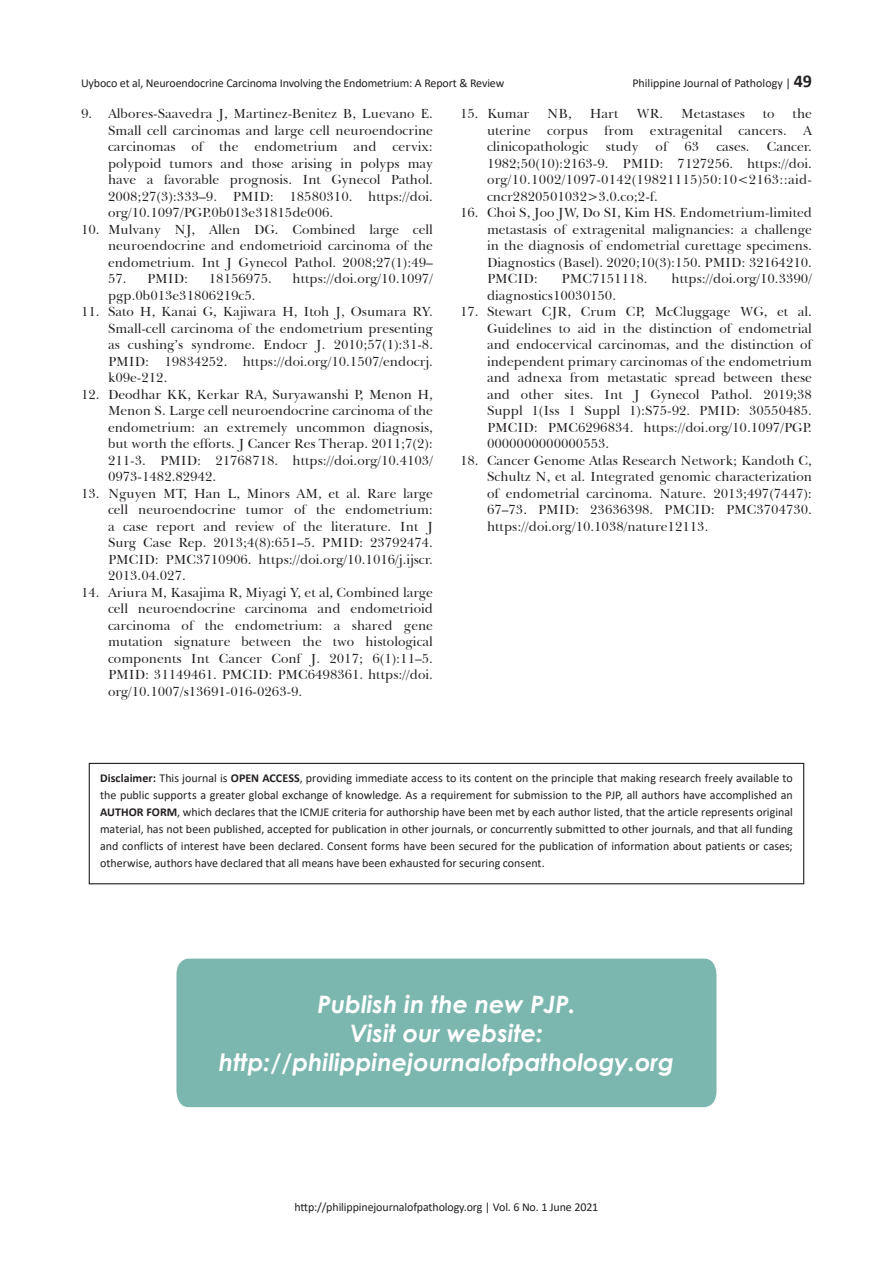
<style>
.page{position:relative;width:893px;height:1263px;background:#fff}
.page>*{position:absolute;margin:0;border:0;box-sizing:border-box;transform-origin:0 0}
.t1{font:italic 700 24px/28.8px "Century Gothic";color:#fff;text-align:center}
.t2{font:13.5px/16.5px "Baskerville BT";color:#231f20;text-align:justify}
.t3{font:12px/16.8px "Calibri";letter-spacing:-.01em;color:#231f20;text-align:justify}
.s1{font-weight:700;font-size:18px}
.s2{font-weight:700}
</style>
<div class="page">
<div style="left:89px;top:763px;width:715px;height:121px;border:1px solid #231f20"></div>
<div style="left:176px;top:959px;width:540px;height:148px;background:#7cb7af"></div>
<p class="t3" style="left:81px;top:74px;width:425px">Uyboco et al, Neuroendocrine Carcinoma Involving the Endometrium: A Report &amp; Review</p>
<p class="t3" style="left:632px;top:74px;width:181px">Philippine Journal of Pathology | <span class="s1">49</span></p>
<p class="t2" style="left:108px;top:105px;width:326px;text-indent:-27px">9. Albores-Saavedra J, Martinez-Benitez B, Luevano E.<br>Small cell carcinomas and large cell neuroendocrine carcinomas of the endometrium and cervix: polypoid tumors and those arising in polyps may have a favorable prognosis. Int Gynecol Pathol.<br>2008;27(3):333–9. PMID: 18580310. https://doi. org/10.1097/PGP.0b013e31815de006.</p>
<p class="t2" style="left:108px;top:221px;width:326px;text-indent:-27px">10. Mulvany NJ, Allen DG. Combined large cell neuroendocrine and endometrioid carcinoma of the endometrium. Int J Gynecol Pathol. 2008;27(1):49–</p>
<p class="t2" style="left:108px;top:270px;width:82px">57. PMID:</p>
<p class="t2" style="left:209px;top:270px;width:64px">18156975.</p>
<p class="t2" style="left:292px;top:270px;width:142px">https://doi.org/10.1097/</p>
<p class="t2" style="left:108px;top:287px;width:149px">pgp.0b013e31806219c5.</p>
<p class="t2" style="left:108px;top:303px;width:326px;text-indent:-27px">11. Sato H, Kanai G, Kajiwara H, Itoh J, Osumara RY.<br>Small-cell carcinoma of the endometrium presenting as cushing’s syndrome. Endocr J. 2010;57(1):31-8.<br>PMID: 19834252. https://doi.org/10.1507/endocrj. k09e-212.</p>
<p class="t2" style="left:108px;top:386px;width:326px;text-indent:-27px">12. Deodhar KK, Kerkar RA, Suryawanshi P, Menon H, Menon S. Large cell neuroendocrine carcinoma of the endometrium: an extremely uncommon diagnosis, but worth the efforts. J Cancer Res Therap. 2011;7(2):<br>211-3. PMID: 21768718. https://doi.org/10.4103/ 0973-1482.82942.</p>
<p class="t2" style="left:108px;top:485px;width:326px;text-indent:-27px">13. Nguyen MT, Han L, Minors AM, et al. Rare large cell neuroendocrine tumor of the endometrium: a case report and review of the literature. Int J Surg Case Rep. 2013;4(8):651–5. PMID: 23792474.<br>PMCID: PMC3710906. https://doi.org/10.1016/j.ijscr.<br>2013.04.027.</p>
<p class="t2" style="left:108px;top:584px;width:326px;text-indent:-27px">14. Ariura M, Kasajima R, Miyagi Y, et al, Combined large cell neuroendocrine carcinoma and endometrioid carcinoma of the endometrium: a shared gene mutation signature between the two histological components Int Cancer Conf J. 2017; 6(1):11–5.<br>PMID: 31149461. PMCID: PMC6498361. https://doi. org/10.1007/s13691-016-0263-9.</p>
<p class="t2" style="left:487px;top:105px;width:326px;text-indent:306px">the uterine corpus from extragenital cancers. A clinicopathologic</p>
<p class="t2" style="left:460px;top:105px;width:71px">15. Kumar</p>
<p class="t2" style="left:547px;top:105px;width:26px">NB,</p>
<p class="t2" style="left:590px;top:105px;width:30px">Hart</p>
<p class="t2" style="left:636px;top:105px;width:110px">WR. Metastases</p>
<p class="t2" style="left:763px;top:105px;width:13px">to</p>
<p class="t2" style="left:606px;top:138px;width:34px">study</p>
<p class="t2" style="left:656px;top:138px;width:13px">of</p>
<p class="t2" style="left:684px;top:138px;width:16px">63</p>
<p class="t2" style="left:716px;top:138px;width:35px">cases.</p>
<p class="t2" style="left:487px;top:138px;width:327px;text-indent:280px">Cancer.<br>1982;50(10):2163-9. PMID: 7127256. https://doi. org/10.1002/1097-0142(19821115)50:10&lt;2163::aid&shy;cncr2820501032&gt;3.0.co;2-f.</p>
<p class="t2" style="left:487px;top:204px;width:326px;text-indent:-27px">16. Choi S, Joo JW, Do SI, Kim HS. Endometrium-limited metastasis of extragenital malignancies: a challenge in the diagnosis of endometrial curettage specimens.<br>Diagnostics (Basel). 2020;10(3):150. PMID: 32164210.<br>PMCID:</p>
<p class="t2" style="left:562px;top:270px;width:87px">PMC7151118.</p>
<p class="t2" style="left:671px;top:270px;width:142px">https://doi.org/10.3390/</p>
<p class="t2" style="left:487px;top:287px;width:131px">diagnostics10030150.</p>
<p class="t2" style="left:487px;top:303px;width:326px;text-indent:-27px">17. Stewart CJR, Crum CP, McCluggage WG, et al.<br>Guidelines to aid in the distinction of endometrial and endocervical carcinomas, and the distinction of independent primary carcinomas of the endometrium and adnexa from metastatic spread between these and other sites. Int J Gynecol Pathol. 2019;38<br>Suppl 1(Iss 1 Suppl 1):S75-92. PMID: 30550485.<br>PMCID: PMC6296834. https://doi.org/10.1097/PGP.<br>0000000000000553.</p>
<p class="t2" style="left:487px;top:452px;width:326px;text-indent:-27px">18. Cancer Genome Atlas Research Network; Kandoth C, Schultz N, et al. Integrated genomic characterization of endometrial carcinoma. Nature. 2013;497(7447):<br>67–73. PMID: 23636398. PMCID: PMC3704730. https://doi.org/10.1038/nature12113.</p>
<p class="t3" style="left:100px;top:769px;width:694px"><span class="s2">Disclaimer:</span> This journal is <span class="s2">OPEN ACCESS</span>, providing immediate access to its content on the principle that making research freely available to the public supports a greater global exchange of knowledge. As a requirement for submission to the PJP, all authors have accomplished an <span class="s2">AUTHOR FORM</span>, which declares that the ICMJE criteria for authorship have been met by each author listed, that the article represents original material, has not been published, accepted for publication in other journals, or concurrently submitted to other journals, and that all funding and conflicts of interest have been declared. Consent forms have been secured for the publication of information about patients or cases; otherwise, authors have declared that all means have been exhausted for securing consent.</p>
<h1 class="t1" style="left:219px;top:989px;width:457px">Publish in the new PJP.<br>Visit our website: http://philippinejournalofpathology.org</h1>
<p class="t3" style="left:294px;top:1198px;width:305px">http://philippinejournalofpathology.org | Vol. 6 No. 1 June 2021</p>
</div>
